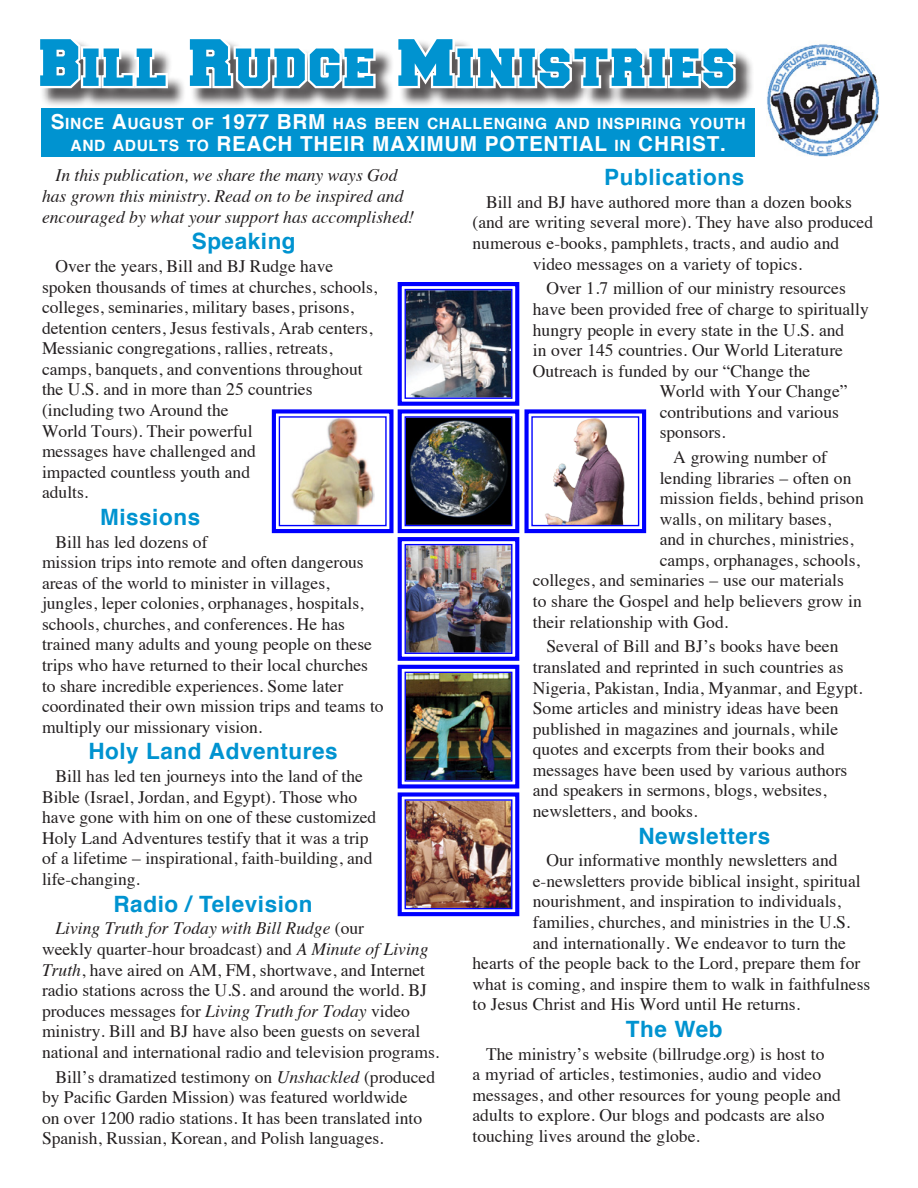
<style>
.page{position:relative;width:918px;height:1188px;background:#fff}
.page>*{position:absolute;margin:0;border:0;box-sizing:border-box;transform-origin:0 0}
.t1{font:56.1px "Collegiate Black FLF";letter-spacing:.025em;color:#0093d0;scale:1.04 1}
.t2{font:700 22.5px "Helvetica";letter-spacing:.025em;color:#0093d0}
.t3{font:700 20.7px "Helvetica";letter-spacing:.03em;color:#fff}
.t4{font:17.55px/20.5px "Times";color:#231f20}
.t5{font:italic 17.55px/20.5px "Times";color:#231f20}
.t6{font:700 15.6px/22.5px "Helvetica";letter-spacing:.04em;color:#fff}
.s1{font-size:20.7px}
.s2{font-size:15.6px}
.s3{font-style:italic}
</style>
<div class="page">
<div style="left:40px;top:39px;width:714px;height:68px;background:#231f20;opacity:.75"></div>
<svg style="left:40px;top:39px;width:130px;height:52px"></svg>
<svg style="left:185px;top:39px;width:193px;height:52px"></svg>
<svg style="left:394px;top:39px;width:344px;height:52px"></svg>
<div style="left:42px;top:108px;width:713px;height:48px;background:#0093d0"></div>
<img style="left:271px;top:282px;width:376px;height:635px">
<div style="left:279px;top:416px;width:108px;height:110px;border:1px solid #00f"></div>
<img style="left:767px;top:43px;width:112px;height:114px">
<h1 class="t1" style="left:40px;top:39px;width:671px">Bill Rudge Ministries</h1>
<p class="t6" style="left:71px;top:112px;width:677px;text-indent:-20px"><span class="s1">S</span>INCE <span class="s1">A</span>UGUST OF <span class="s1">1977 BRM</span> HAS BEEN CHALLENGING AND INSPIRING YOUTH<br>AND ADULTS TO <span class="s1">REACH THEI</span></p>
<p class="t3" style="left:350px;top:127px;width:149px">R MAXIMUM POTENTI</p>
<p class="t3" style="left:579px;top:127px;width:149px">AL <span class="s2">IN</span> CH RIST.</p>
<p class="t5" style="left:42px;top:164px;width:374px;text-indent:13px">In this publication, we share the many ways God has grown this ministry. Read on to be inspired and encouraged by what your support has accomplished!</p>
<p class="t2" style="left:192px;top:223px;width:105px">Speaking</p>
<p class="t4" style="left:42px;top:254px;width:337px;text-indent:13px">Over the years, Bill and BJ Rudge have spoken thousands of times at churches, schools, colleges, seminaries, military bases, prisons, detention centers, Jesus festivals, Arab centers, Messianic congregations, rallies, retreats, camps, banquets, and conventions throughout the U.S. and in more than 25 countries (including two Around the<br>World Tours). Their powerful<br>messages have challenged and<br>impacted countless youth and<br>adults.</p>
<p class="t2" style="left:100px;top:499px;width:102px">Missions</p>
<p class="t4" style="left:42px;top:530px;width:343px;text-indent:13px">Bill has led dozens of<br>mission trips into remote and often dangerous areas of the world to minister in villages, jungles, leper colonies, orphanages, hospitals, schools, churches, and conferences. He has trained many adults and young people on these trips who have returned to their local churches to share incredible experiences. Some later coordinated their own mission trips and teams to multiply our missionary vision.</p>
<p class="t2" style="left:88px;top:733px;width:251px">Holy Land Adventures</p>
<p class="t4" style="left:42px;top:765px;width:336px;text-indent:13px">Bill has led ten journeys into the land of the Bible (Israel, Jordan, and Egypt). Those who have gone with him on one of these customized Holy Land Adventures testify that it was a trip of a lifetime – inspirational, faith-building, and life-changing.</p>
<p class="t2" style="left:113px;top:886px;width:201px">Radio / Television</p>
<p class="t4" style="left:42px;top:917px;width:399px;text-indent:13px"><span class="s3">Living Truth for Today with Bill Rudge</span> (our<br>weekly quarter-hour broadcast) and <span class="s3">A Minute of Living Truth</span>, have aired on AM, FM, shortwave, and Internet radio stations across the U.S. and around the world. BJ produces messages for <span class="s3">Living Truth for Today</span> video ministry. Bill and BJ have also been guests on several national and international radio and television programs.</p>
<p class="t4" style="left:42px;top:1065px;width:395px;text-indent:13px">Bill’s dramatized testimony on <span class="s3">Unshackled</span> (produced by Pacific Garden Mission) was featured worldwide<br>on over 1200 radio stations. It has been translated into Spanish, Russian, Korean, and Polish languages.</p>
<p class="t2" style="left:604px;top:159px;width:141px">Publications</p>
<p class="t4" style="left:486px;top:190px;width:368px">Bill and BJ have authored more than a dozen books</p>
<p class="t4" style="left:473px;top:211px;width:402px">(and are writing several more). They have also produced</p>
<p class="t4" style="left:473px;top:231px;width:368px">numerous e-books, pamphlets, tracts, and audio and</p>
<p class="t4" style="left:533px;top:252px;width:271px">video messages on a variety of topics.</p>
<p class="t4" style="left:546px;top:277px;width:301px">Over 1.7 million of our ministry resources</p>
<p class="t4" style="left:533px;top:297px;width:337px">have been provided free of charge to spiritually</p>
<p class="t4" style="left:533px;top:318px;width:313px">hungry people in every state in the U.S. and</p>
<p class="t4" style="left:533px;top:338px;width:312px">in over 145 countries. Our World Literature</p>
<p class="t4" style="left:533px;top:359px;width:279px">Outreach is funded by our “Change the</p>
<p class="t4" style="left:660px;top:380px;width:189px">World with Your Change”</p>
<p class="t4" style="left:660px;top:400px;width:181px">contributions and various</p>
<p class="t4" style="left:660px;top:421px;width:67px">sponsors.</p>
<p class="t4" style="left:673px;top:445px;width:155px">A growing number of</p>
<p class="t4" style="left:660px;top:466px;width:193px">lending libraries – often on</p>
<p class="t4" style="left:660px;top:487px;width:206px">mission fields, behind prison</p>
<p class="t4" style="left:660px;top:507px;width:173px">walls, on military bases,</p>
<p class="t4" style="left:660px;top:528px;width:195px">and in churches, ministries,</p>
<p class="t4" style="left:660px;top:548px;width:202px">camps, orphanages, schools,</p>
<p class="t4" style="left:533px;top:569px;width:313px">colleges, and seminaries – use our materials</p>
<p class="t4" style="left:533px;top:589px;width:331px">to share the Gospel and help believers grow in</p>
<p class="t4" style="left:533px;top:610px;width:197px">their relationship with God.</p>
<p class="t4" style="left:533px;top:635px;width:331px;text-indent:13px">Several of Bill and BJ’s books have been translated and reprinted in such countries as Nigeria, Pakistan, India, Myanmar, and Egypt.<br>Some articles and ministry ideas have been published in magazines and journals, while quotes and excerpts from their books and messages have been used by various authors and speakers in sermons, blogs, websites, newsletters, and books.</p>
<p class="t2" style="left:638px;top:818px;width:133px">Newsletters</p>
<p class="t4" style="left:546px;top:849px;width:293px">Our informative monthly newsletters and</p>
<p class="t4" style="left:533px;top:869px;width:329px">e-newsletters provide biblical insight, spiritual</p>
<p class="t4" style="left:533px;top:890px;width:309px">nourishment, and inspiration to individuals,</p>
<p class="t4" style="left:533px;top:910px;width:319px">families, churches, and ministries in the U.S.</p>
<p class="t4" style="left:533px;top:931px;width:315px">and internationally. We endeavor to turn the</p>
<p class="t4" style="left:473px;top:951px;width:389px">hearts of the people back to the Lord, prepare them for</p>
<p class="t4" style="left:473px;top:972px;width:399px">what is coming, and inspire them to walk in faithfulness</p>
<p class="t4" style="left:473px;top:993px;width:329px">to Jesus Christ and His Word until He returns.</p>
<p class="t2" style="left:626px;top:1011px;width:98px">The Web</p>
<p class="t4" style="left:473px;top:1042px;width:370px;text-indent:13px">The ministry’s website (billrudge.org) is host to<br>a myriad of articles, testimonies, audio and video messages, and other resources for young people and adults to explore. Our blogs and podcasts are also touching lives around the globe.</p>
</div>
